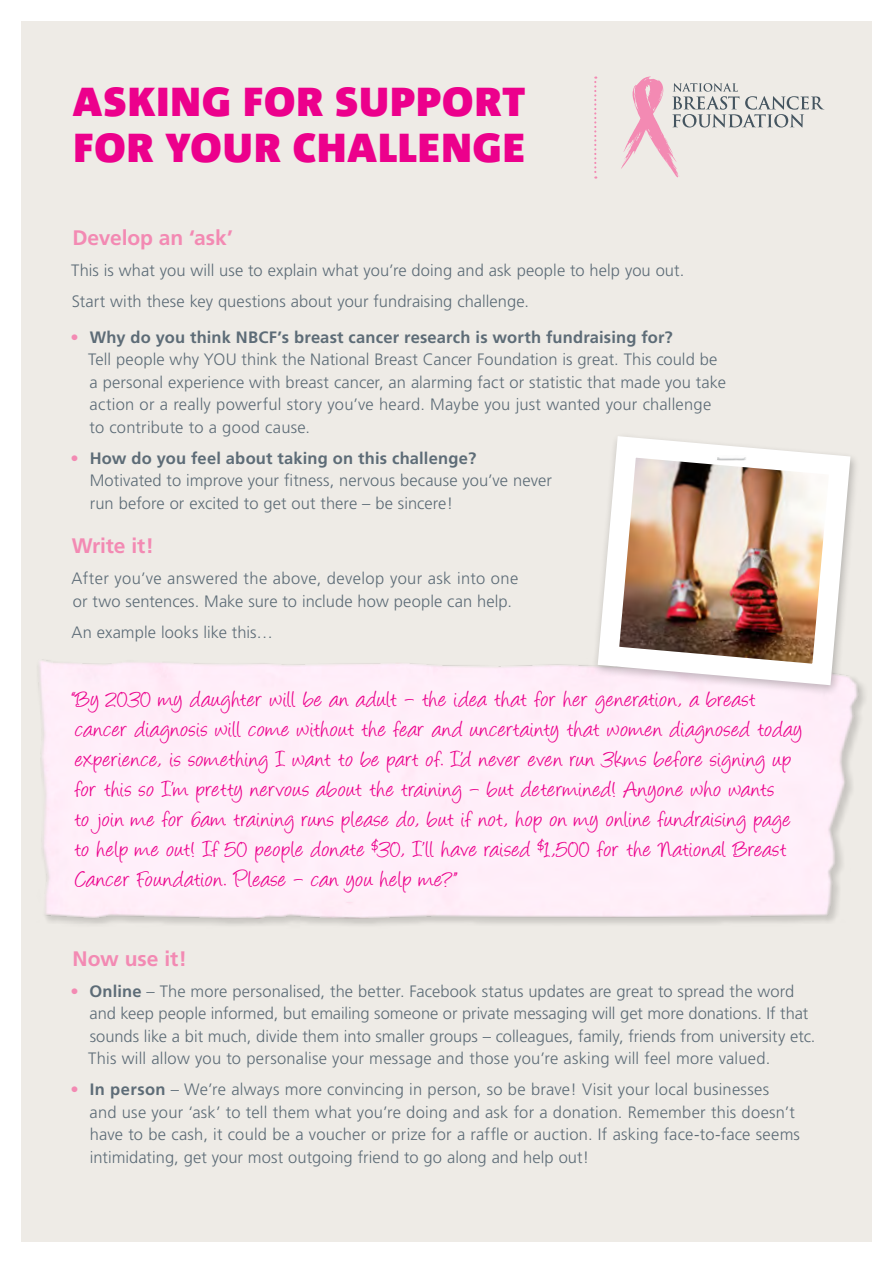
<style>
.page{position:relative;width:893px;height:1263px;background:#fff}
.page>*{position:absolute;margin:0;border:0;box-sizing:border-box;transform-origin:0 0}
.t1{font:900 40.5px/46.5px "Corpid Caps";letter-spacing:-.005em;color:#ec008c}
.t2{font:25.5px/30px "Angelina";letter-spacing:.03em;color:#ec008c}
.t3{font:700 21px "Frutiger";letter-spacing:-.005em;color:#f38ab3}
.t4{font:300 16.5px/22.5px "Frutiger";letter-spacing:.005em;color:#5d6c77}
.s1{font-weight:700;color:#f38ab3}
.s2{font-weight:700}
</style>
<div class="page">
<div style="left:21px;top:21px;width:851px;height:1221px;background:#eeebe6"></div>
<svg style="left:621px;top:77px;width:203px;height:101px"></svg>
<svg style="left:594px;top:77px;width:2px;height:102px"></svg>
<img style="left:38px;top:660px;width:827px;height:265px">
<img style="left:587px;top:436px;width:274px;height:260px">
<img style="left:702px;top:447px;width:60px;height:23px">
<h1 class="t1" style="left:73px;top:79px;width:455px">ASKING FOR SUPPORT<br>FOR YOUR CHALLENGE</h1>
<p class="t3" style="left:72px;top:226px;width:162px">Develop an ‘ask’</p>
<p class="t4" style="left:71px;top:255px;width:614px;line-height:31px">This is what you will use to explain what you’re doing and ask people to help you out.<br>Start with these key questions about your fundraising challenge.</p>
<p class="t4" style="left:88px;top:326px;width:639px;text-indent:-18px"><span class="s1">•</span> <span class="s2">Why do you think NBCF’s breast cancer research is worth fundraising for?<br></span>Tell people why YOU think the National Breast Cancer Foundation is great. This could be a personal experience with breast cancer, an alarming fact or statistic that made you take action or a really powerful story you’ve heard. Maybe you just wanted your challenge to contribute to a good cause.</p>
<p class="t4" style="left:90px;top:447px;width:464px;text-indent:-19px"><span class="s1">•</span> <span class="s2">How do you feel about taking on this challenge?<br></span>Motivated to improve your fitness, nervous because you’ve never run before or excited to get out there – be sincere!</p>
<p class="t3" style="left:72px;top:533px;width:84px">Write it!</p>
<p class="t4" style="left:71px;top:567px;width:448px">After you’ve answered the above, develop your ask into one or two sentences. Make sure to include how people can help.</p>
<p class="t4" style="left:71px;top:621px;width:203px">An example looks like this…</p>
<p class="t2" style="left:72px;top:687px;width:732px">“By 2030 my daughter will be an adult – the idea that for her generation, a breast cancer diagnosis will come without the fear and uncertainty that women diagnosed today experience, is something I want to be part of. I’d never even run 3kms before signing up for this so I’m pretty nervous about the training – but determined! Anyone who wants<br>to join me for 6am training runs please do, but if not, hop on my online fundraising page to help me out! If 50 people donate $30, I’ll have raised $1,500 for the National Breast Cancer Foundation. Please – can you help me?”</p>
<p class="t3" style="left:73px;top:946px;width:116px">Now use it!</p>
<p class="t4" style="left:88px;top:980px;width:729px;text-indent:-18px"><span class="s1">•</span> <span class="s2">Online</span> – The more personalised, the better. Facebook status updates are great to spread the word and keep people informed, but emailing someone or private messaging will get more donations. If that sounds like a bit much, divide them into smaller groups – colleagues, family, friends from university etc.<br>This will allow you to personalise your message and those you’re asking will feel more valued.</p>
<p class="t4" style="left:90px;top:1079px;width:712px;text-indent:-19px"><span class="s1">•</span> <span class="s2">In person</span> – We’re always more convincing in person, so be brave! Visit your local businesses and use your ‘ask’ to tell them what you’re doing and ask for a donation. Remember this doesn’t have to be cash, it could be a voucher or prize for a raffle or auction. If asking face-to-face seems intimidating, get your most outgoing friend to go along and help out!</p>
</div>
